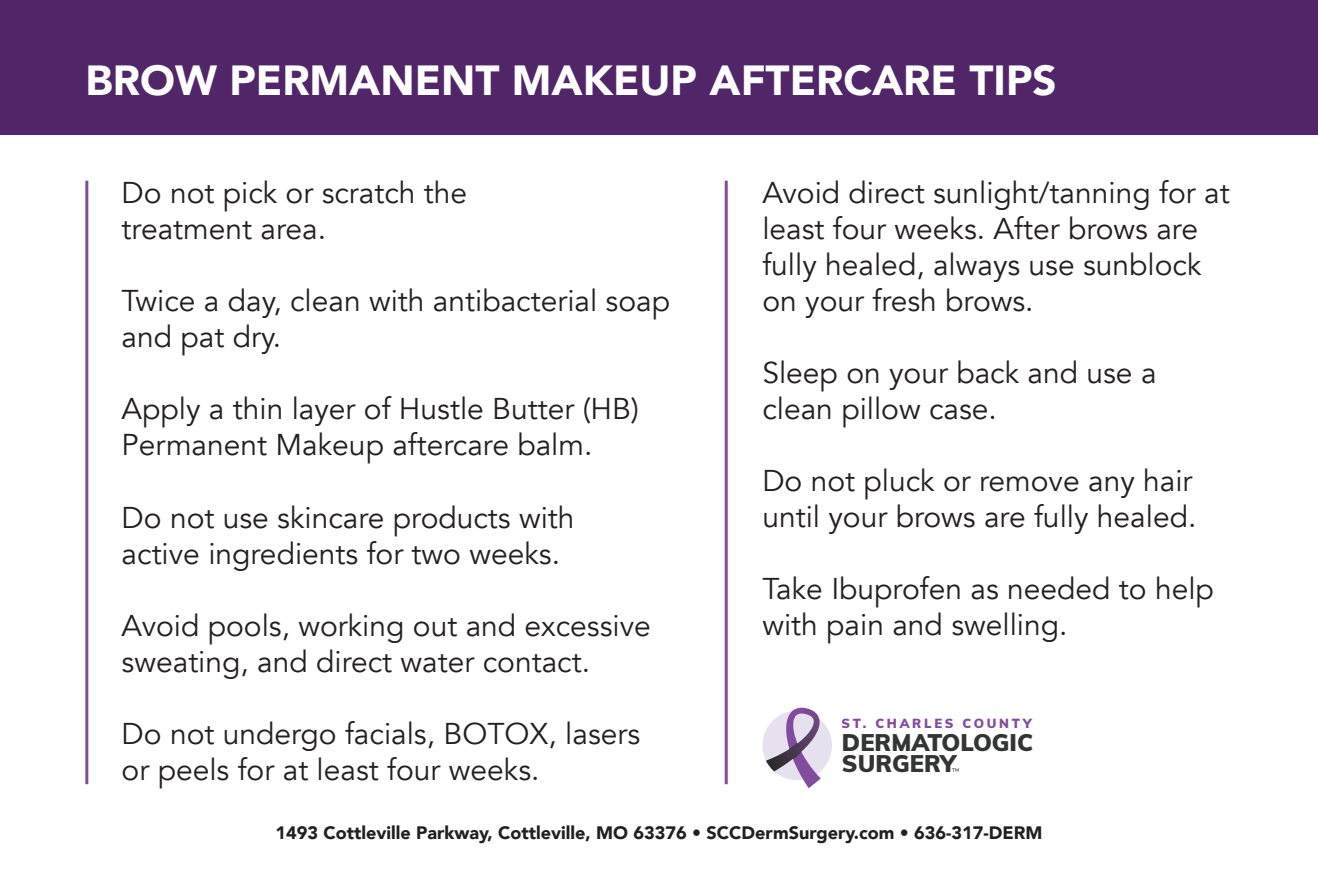
<style>
.page{position:relative;width:1318px;height:886px;background:#fff}
.page>*{position:absolute;margin:0;border:0;box-sizing:border-box;transform-origin:0 0}
.t1{font:900 42px "Avenir";color:#fff}
.t2{font:30px/36px "Avenir";color:#231f20}
.t3{font:900 23.4px/20.7px "Muli";color:#333434}
.t4{font:900 18px "Avenir";color:#231f20}
.t5{font:900 12.9px "Muli";letter-spacing:.21em;color:#824c9e}
.t6{font:300 8.1px "Muli";color:#231f20}
</style>
<div class="page">
<div style="left:0;top:0;width:1318px;height:134px;background:#502668"></div>
<hr style="left:85px;top:181px;width:3px;height:603px;background:#824c9e">
<hr style="left:725px;top:181px;width:3px;height:603px;background:#824c9e">
<div style="left:762px;top:710px;width:70px;height:70px;background:#e7e0ee;border-radius:50%"></div>
<svg style="left:766px;top:707px;width:55px;height:81px"></svg>
<h1 class="t1" style="left:86px;top:45px;width:972px">BROW PERMANENT MAKEUP AFTERCARE TIPS</h1>
<p class="t2" style="left:122px;top:175px;width:347px">Do not pick or scratch the treatment area.</p>
<p class="t2" style="left:122px;top:283px;width:550px">Twice a day, clean with antibacterial soap and pat dry.</p>
<p class="t2" style="left:122px;top:391px;width:519px">Apply a thin layer of Hustle Butter (HB)<br>Permanent Makeup aftercare balm.</p>
<p class="t2" style="left:122px;top:499px;width:454px">Do not use skincare products with active ingredients for two weeks.</p>
<p class="t2" style="left:122px;top:607px;width:531px">Avoid pools, working out and excessive sweating, and direct water contact.</p>
<p class="t2" style="left:122px;top:715px;width:520px">Do not undergo facials, BOTOX, lasers or peels for at least four weeks.</p>
<p class="t2" style="left:762px;top:175px;width:469px">Avoid direct sunlight/tanning for at least four weeks. After brows are fully healed, always use sunblock on your fresh brows.</p>
<p class="t2" style="left:762px;top:355px;width:396px">Sleep on your back and use a clean pillow case.</p>
<p class="t2" style="left:762px;top:463px;width:435px">Do not pluck or remove any hair until your brows are fully healed.</p>
<p class="t2" style="left:762px;top:571px;width:453px">Take Ibuprofen as needed to help with pain and swelling.</p>
<p class="t5" style="left:841px;top:714px;width:191px">ST. CHARLES COUNTY</p>
<p class="t6" style="left:952px;top:765px;width:9px">™</p>
<p class="t3" style="left:842px;top:731px;width:193px">DERMATOLOGIC<br>SURGERY</p>
<p class="t4" style="left:275px;top:817px;width:768px">1493 Cottleville Parkway, Cottleville, MO 63376 • SCCDermSurgery.com • 636-317-DERM</p>
</div>
